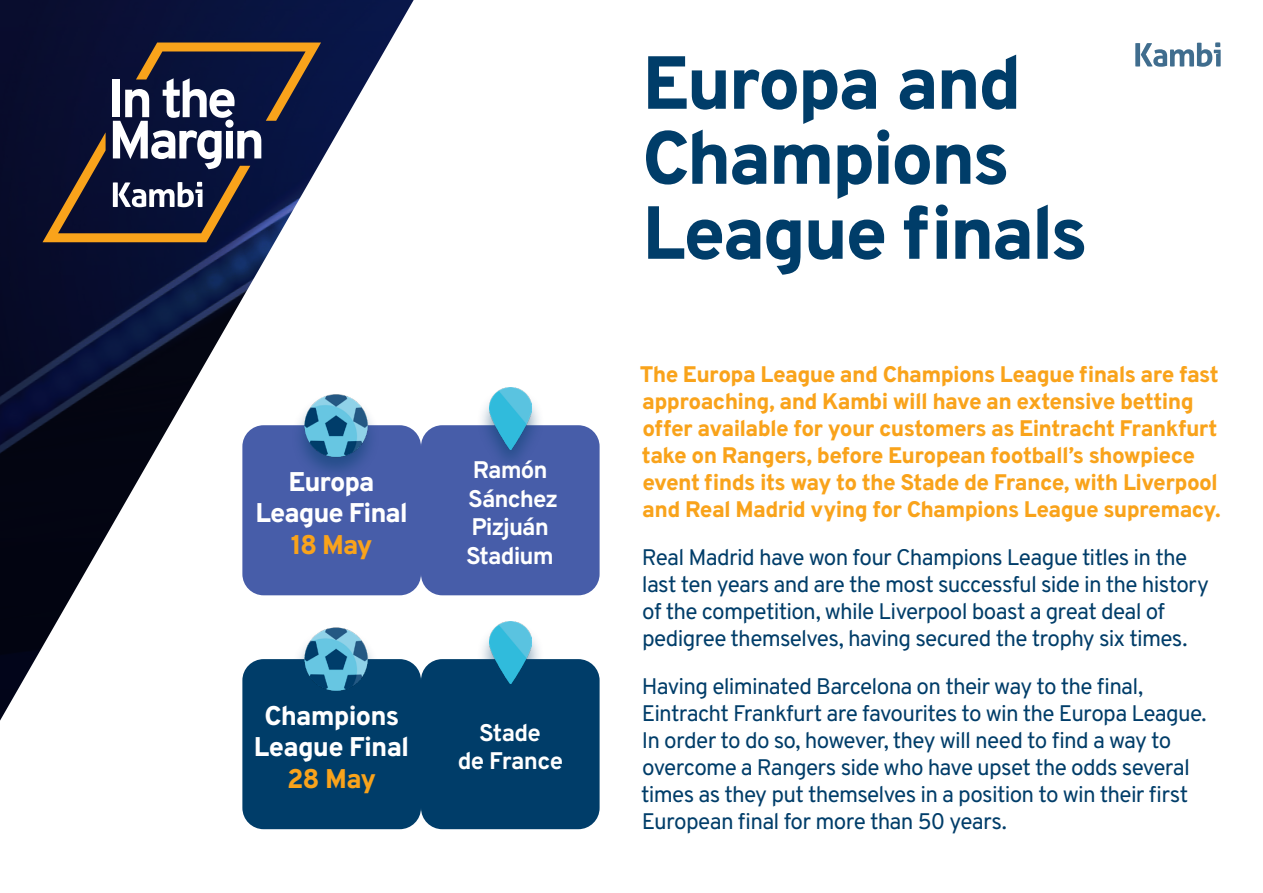
<style>
.page{position:relative;width:1263px;height:893px;background:#fff}
.page>*{position:absolute;margin:0;border:0;box-sizing:border-box;transform-origin:0 0}
.t1{font:800 75px/75px "Overpass";letter-spacing:-.04em;color:#003d69}
.t2{font:800 27px/31.5px "Overpass";letter-spacing:-.03em;color:#fff;text-align:center}
.t3{font:800 27px "Overpass";letter-spacing:-.045em;color:#f9a31b}
.t4{font:700 24px/28.5px "Overpass";letter-spacing:-.04em;color:#fff}
.t5{font:22.5px/27px "Overpass";letter-spacing:-.03em;color:#003d69}
.t6{font:800 22.5px/27px "Overpass";letter-spacing:-.025em;color:#f9a31b}
</style>
<div class="page">
<svg style="left:0;top:0;width:600px;height:830px"></svg>
<div style="left:242px;top:425px;width:179px;height:170px;background:#475da9;border-radius:21px"></div>
<div style="left:421px;top:425px;width:179px;height:170px;background:#475da9;border-radius:21px"></div>
<div style="left:476px;top:387px;width:69px;height:88px;background:#003d69;opacity:.5"></div>
<img style="left:489px;top:388px;width:42px;height:62px">
<img style="left:283px;top:372px;width:106px;height:100px">
<div style="left:242px;top:659px;width:179px;height:170px;background:#003d69;border-radius:21px"></div>
<div style="left:421px;top:659px;width:179px;height:170px;background:#003d69;border-radius:21px"></div>
<img style="left:283px;top:606px;width:106px;height:85px">
<div style="left:476px;top:621px;width:69px;height:88px;background:#003d69;opacity:.5"></div>
<img style="left:489px;top:622px;width:42px;height:62px">
<svg style="left:1135px;top:42px;width:86px;height:25px"></svg>
<p class="t2" style="left:255px;top:464px;width:154px">Europa<br>League Final</p>
<p class="t3" style="left:291px;top:523px;width:83px">18 May</p>
<p class="t4" style="left:466px;top:455px;width:94px">Ramón<br>Sánchez<br>Pizjuán<br>Stadium</p>
<p class="t2" style="left:254px;top:698px;width:157px">Champions<br>League Final</p>
<p class="t3" style="left:287px;top:757px;width:91px">28 May</p>
<p class="t4" style="left:458px;top:717px;width:107px;text-align:center">Stade<br>de France</p>
<h1 class="t1" style="left:642px;top:42px;width:447px">Europa and<br>Champions<br>League finals</h1>
<p class="t6" style="left:640px;top:359px;width:582px">The Europa League and Champions League finals are fast approaching, and Kambi will have an extensive betting offer available for your customers as Eintracht Frankfurt take on Rangers, before European football’s showpiece event finds its way to the Stade de France, with Liverpool and Real Madrid vying for Champions League supremacy.</p>
<p class="t5" style="left:642px;top:543px;width:569px">Real Madrid have won four Champions League titles in the last ten years and are the most successful side in the history of the competition, while Liverpool boast a great deal of pedigree themselves, having secured the trophy six times.</p>
<p class="t5" style="left:641px;top:672px;width:567px">Having eliminated Barcelona on their way to the final, Eintracht Frankfurt are favourites to win the Europa League.<br>In order to do so, however, they will need to find a way to overcome a Rangers side who have upset the odds several times as they put themselves in a position to win their first European final for more than 50 years.</p>
</div>
